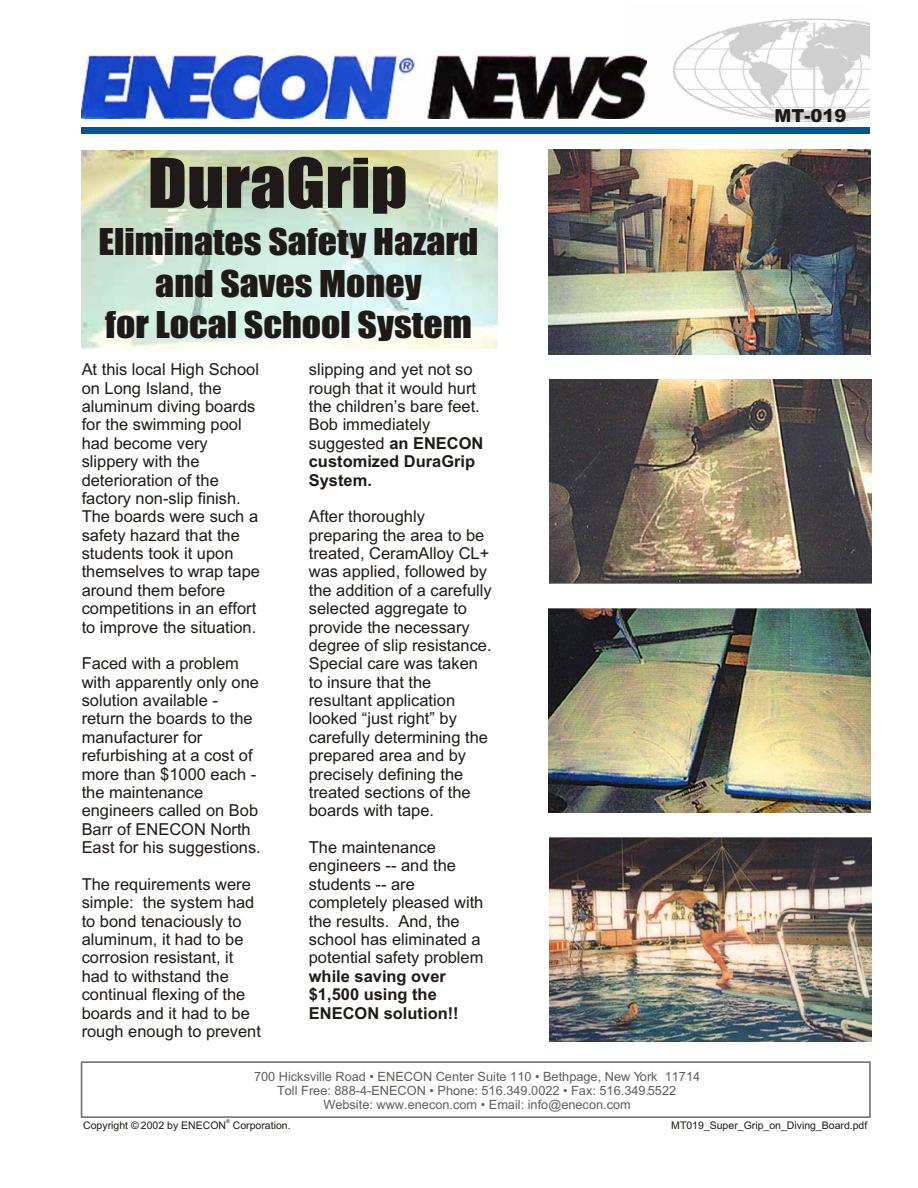
<style>
.page{position:relative;width:918px;height:1188px;background:#fff}
.page>*{position:absolute;margin:0;border:0;box-sizing:border-box;transform-origin:0 0}
.t1{font:63.3px "Impact";color:#1f1a17;scale:1.13 1}
.t2{font:34.2px/41.7px "Impact";color:#1f1a17;text-align:center;scale:1.11 1}
.t3{font:900 18px "Arial";color:#1f1a17}
.t4{font:16.5px/18.5px "Arial";color:#1f1a17}
.t5{font:700 16.5px/18.5px "Arial";color:#1f1a17}
.t6{font:12.75px/14.2px "Arial";color:#615e5c;text-align:center}
.t7{font:10.5px "Arial";color:#1f1a17}
.t8{font:5.25px "Arial";color:#1f1a17}
.s1{font-weight:700}
</style>
<div class="page">
<img style="left:82px;top:150px;width:415px;height:198px">
<div style="left:81px;top:1061px;width:790px;height:57px;border:2px solid #737070"></div>
<img style="left:549px;top:837px;width:322px;height:205px">
<img style="left:550px;top:379px;width:322px;height:205px">
<img style="left:548px;top:608px;width:322px;height:205px">
<img style="left:549px;top:150px;width:322px;height:204px">
<img style="left:625px;top:18px;width:245px;height:105px">
<div style="left:82px;top:127px;width:788px;height:7px;background:#005794"></div>
<img style="left:82px;top:56px;width:564px;height:63px">
<h1 class="t1" style="left:148px;top:158px;width:232px">DuraGrip</h1>
<h2 class="t2" style="left:98px;top:223px;width:344px">Eliminates Safety Hazard and Saves Money<br>for Local School System</h2>
<p class="t4" style="left:82px;top:362px;width:180px">At this local High School on Long Island, the aluminum diving boards for the swimming pool had become very slippery with the deterioration of the factory non-slip finish.<br>The boards were such a safety hazard that the students took it upon themselves to wrap tape around them before competitions in an effort to improve the situation.</p>
<p class="t4" style="left:82px;top:656px;width:181px">Faced with a problem with apparently only one solution available - return the boards to the manufacturer for refurbishing at a cost of more than $1000 each - the maintenance engineers called on Bob<br>Barr of ENECON North<br>East for his suggestions.</p>
<p class="t4" style="left:82px;top:876px;width:181px">The requirements were simple: the system had to bond tenaciously to aluminum, it had to be corrosion resistant, it had to withstand the continual flexing of the boards and it had to be rough enough to prevent</p>
<p class="t4" style="left:309px;top:362px;width:176px">slipping and yet not so rough that it would hurt the children’s bare feet.<br>Bob immediately suggested <span class="s1">an ENECON customized DuraGrip<br>System.</span></p>
<p class="t4" style="left:309px;top:509px;width:184px">After thoroughly preparing the area to be treated, CeramAlloy CL+ was applied, followed by the addition of a carefully selected aggregate to provide the necessary degree of slip resistance.<br>Special care was taken to insure that the resultant application looked “just right” by carefully determining the prepared area and by precisely defining the treated sections of the boards with tape.</p>
<p class="t4" style="left:309px;top:840px;width:176px">The maintenance engineers -- and the students -- are completely pleased with the results. And, the school has eliminated a potential safety problem</p>
<p class="t5" style="left:309px;top:968px;width:151px">while saving over $1,500 using the<br>ENECON solution!!</p>
<p class="t6" style="left:254px;top:1070px;width:448px">700 Hicksville Road • ENECON Center Suite 110 • Bethpage, New York 11714<br>Toll Free: 888-4-ENECON • Phone: 516.349.0022 • Fax: 516.349.5522<br>Website: www.enecon.com • Email: info@enecon.com</p>
<p class="t3" style="left:775px;top:109px;width:74px">MT-019</p>
<p class="t8" style="left:226px;top:1120px;width:5px">®</p>
<p class="t7" style="left:671px;top:1121px;width:198px">MT019_Super_Grip_on_Diving_Board.pdf</p>
<p class="t7" style="left:83px;top:1121px;width:209px">Copyright © 2002 by ENECON Corporation.</p>
</div>
